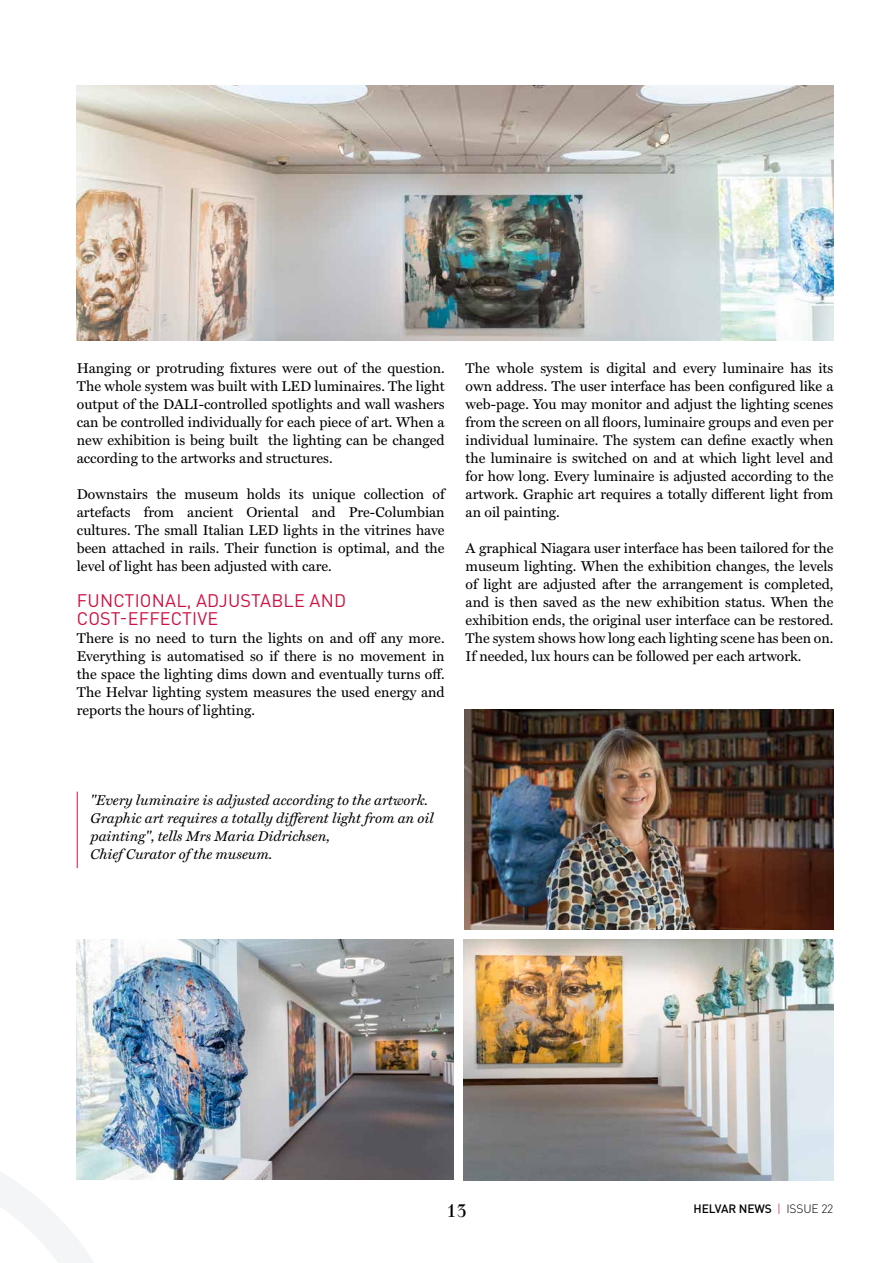
<style>
.page{position:relative;width:893px;height:1263px;background:#fff}
.page>*{position:absolute;margin:0;border:0;box-sizing:border-box;transform-origin:0 0}
.t1{font:18px/18px "DIN Pro";letter-spacing:.01em;color:#ce1141}
.t2{font:18px "Walbaum Com";color:#000}
.t3{font:14.25px/18px "Miller Text";color:#000;text-align:justify}
.t4{font:italic 14.25px/18px "Miller Text";color:#000}
.t5{font:500 12px "DIN Pro";letter-spacing:-.01em;color:#000}
.s1{font-weight:300;color:#c80f3f}
.s2{font-weight:300}
</style>
<div class="page">
<img style="left:77px;top:85px;width:756px;height:256px">
<img style="left:464px;top:710px;width:369px;height:219px">
<img style="left:464px;top:939px;width:369px;height:241px">
<img style="left:77px;top:939px;width:377px;height:241px">
<hr style="left:77px;top:792px;width:1px;height:76px;background:#d31245">
<svg style="left:0;top:1133px;width:136px;height:130px"></svg>
<p class="t3" style="left:77px;top:360px;width:369px">Hanging or protruding fixtures were out of the question.<br>The whole system was built with LED luminaires. The light output of the DALI-controlled spotlights and wall washers can be controlled individually for each piece of art. When a new exhibition is being built the lighting can be changed according to the artworks and structures.</p>
<p class="t3" style="left:77px;top:486px;width:369px">Downstairs the museum holds its unique collection of artefacts from ancient Oriental and Pre-Columbian cultures. The small Italian LED lights in the vitrines have been attached in rails. Their function is optimal, and the level of light has been adjusted with care.</p>
<p class="t1" style="left:77px;top:590px;width:271px">FUNCTIONAL, ADJUSTABLE AND<br>COST-EFFECTIVE</p>
<p class="t3" style="left:77px;top:630px;width:369px">There is no need to turn the lights on and off any more.<br>Everything is automatised so if there is no movement in the space the lighting dims down and eventually turns off.<br>The Helvar lighting system measures the used energy and reports the hours of lighting.</p>
<p class="t3" style="left:466px;top:360px;width:369px">The whole system is digital and every luminaire has its own address. The user interface has been configured like a web-page. You may monitor and adjust the lighting scenes from the screen on all floors, luminaire groups and even per individual luminaire. The system can define exactly when the luminaire is switched on and at which light level and for how long. Every luminaire is adjusted according to the artwork. Graphic art requires a totally different light from an oil painting.</p>
<p class="t3" style="left:466px;top:539px;width:369px">A graphical Niagara user interface has been tailored for the museum lighting. When the exhibition changes, the levels of light are adjusted after the arrangement is completed, and is then saved as the new exhibition status. When the exhibition ends, the original user interface can be restored.<br>The system shows how long each lighting scene has been on.<br>If needed, lux hours can be followed per each artwork.</p>
<p class="t4" style="left:91px;top:792px;width:345px">"Every luminaire is adjusted according to the artwork.<br>Graphic art requires a totally different light from an oil painting", tells Mrs Maria Didrichsen,<br>Chief Curator of the museum.</p>
<p class="t2" style="left:447px;top:1200px;width:22px">13</p>
<p class="t5" style="left:694px;top:1199px;width:141px">HELVAR NEWS <span class="s1">|</span> <span class="s2">ISSUE 22</span></p>
</div>
